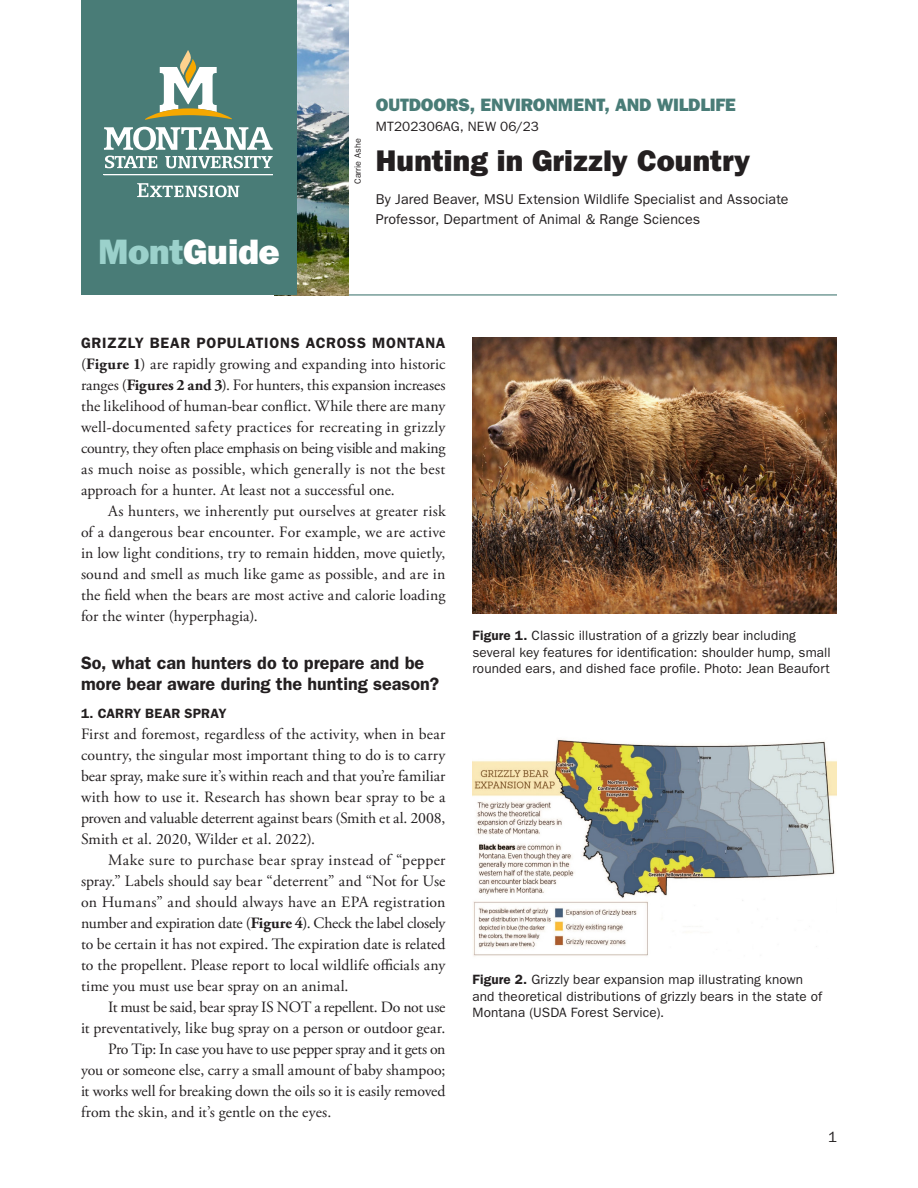
<style>
.page{position:relative;width:918px;height:1188px;background:#fff}
.page>*{position:absolute;margin:0;border:0;box-sizing:border-box;transform-origin:0 0}
.t1{font:35.55px "ITC Franklin Gothic Std Hvy";letter-spacing:-.01em;color:#fff}
.H1-Title{font:30px "ITC Franklin Gothic Std Hvy";color:#231f20}
.H2-Subhead__single_l{font:600 18px/21px "ITC Franklin Gothic Std";color:#231f20}
.MTG_category{font:18px "ITC Franklin Gothic Std Hvy";letter-spacing:-.005em;color:#497c77}
.P-Body_text{font:15.75px/21px "Adobe Garamond Pro";color:#231f20;text-align:justify}
.P-Body_text__no_inde{font:15.75px/21px "Adobe Garamond Pro";color:#231f20;text-align:justify}
.P-Body_text__no_inde-2{font:600 15px "ITC Franklin Gothic Std";letter-spacing:.045em;color:#231f20}
.t2{font:15px "ITC Franklin Gothic Std";color:#231f20}
.P-Author_byline{font:14.25px/19.5px "ITC Franklin Gothic Std";letter-spacing:.005em;color:#231f20}
.P-Photo_caption{font:13.5px/16.5px "ITC Franklin Gothic Std";letter-spacing:.01em;color:#231f20}
.MTG_number{font:13.5px "ITC Franklin Gothic Std";letter-spacing:.01em;color:#231f20}
.H3-Subhead__single_l{font:600 13.5px "ITC Franklin Gothic Std";letter-spacing:.01em;color:#231f20}
.t3{font:9px "ITC Franklin Gothic Std";color:#231f20}
.s1{color:#9bd1cb}
.s2{font-weight:700}
.s3{font-weight:600}
</style>
<div class="page">
<hr style="left:326px;top:294px;width:511px;height:2px;background:#497c77">
<img style="left:297px;top:0;width:51px;height:296px">
<div style="left:81px;top:0;width:216px;height:296px;background:#497c77"></div>
<svg style="left:137px;top:183px;width:103px;height:14px"></svg>
<hr style="left:104px;top:174px;width:169px;height:1px;background:#fff">
<svg style="left:145px;top:50px;width:87px;height:70px"></svg>
<svg style="left:105px;top:156px;width:52px;height:12px"></svg>
<svg style="left:165px;top:156px;width:108px;height:12px"></svg>
<svg style="left:104px;top:127px;width:169px;height:23px"></svg>
<img style="left:472px;top:338px;width:365px;height:276px">
<img style="left:472px;top:739px;width:365px;height:217px">
<h1 class="t1" style="left:98px;top:230px;width:183px"><span class="s1">Mont</span>Guide</h1>
<p class="t3" style="left:352px;top:184px;width:47px;rotate:-90deg">Carrie Ashe</p>
<p class="MTG_category" style="left:376px;top:95px;width:362px">OUTDOORS, ENVIRONMENT, AND WILDLIFE</p>
<p class="MTG_number" style="left:376px;top:119px;width:165px">MT202306AG, NEW 06/23</p>
<p class="H1-Title" style="left:376px;top:143px;width:376px">Hunting in Grizzly Country</p>
<p class="P-Author_byline" style="left:376px;top:190px;width:414px">By Jared Beaver, MSU Extension Wildlife Specialist and Associate<br>Professor, Department of Animal &amp; Range Sciences</p>
<p class="P-Body_text__no_inde-2" style="left:81px;top:334px;width:366px">GRIZZLY BEAR POPULATIONS ACROSS MONTANA</p>
<p class="P-Body_text__no_inde" style="left:81px;top:354px;width:366px">(<span class="s2">Figure 1</span>) are rapidly growing and expanding into historic ranges (<span class="s2">Figures 2 and 3</span>). For hunters, this expansion increases the likelihood of human-bear conflict. While there are many well-documented safety practices for recreating in grizzly country, they often place emphasis on being visible and making as much noise as possible, which generally is not the best approach for a hunter. At least not a successful one.</p>
<p class="P-Body_text" style="left:81px;top:501px;width:366px;text-indent:27px">As hunters, we inherently put ourselves at greater risk of a dangerous bear encounter. For example, we are active in low light conditions, try to remain hidden, move quietly, sound and smell as much like game as possible, and are in the field when the bears are most active and calorie loading for the winter (hyperphagia).</p>
<h1 class="H2-Subhead__single_l" style="left:81px;top:653px;width:360px">So, what can hunters do to prepare and be more bear aware during the hunting season?</h1>
<h2 class="H3-Subhead__single_l" style="left:81px;top:706px;width:147px">1. CARRY BEAR SPRAY</h2>
<p class="P-Body_text__no_inde" style="left:81px;top:724px;width:366px">First and foremost, regardless of the activity, when in bear country, the singular most important thing to do is to carry bear spray, make sure it’s within reach and that you’re familiar with how to use it. Research has shown bear spray to be a proven and valuable deterrent against bears (Smith et al. 2008, Smith et al. 2020, Wilder et al. 2022).</p>
<p class="P-Body_text" style="left:81px;top:850px;width:366px;text-indent:27px">Make sure to purchase bear spray instead of “pepper spray.” Labels should say bear “deterrent” and “Not for Use on Humans” and should always have an EPA registration number and expiration date (<span class="s2">Figure 4</span>). Check the label closely to be certain it has not expired. The expiration date is related to the propellent. Please report to local wildlife officials any time you must use bear spray on an animal.</p>
<p class="P-Body_text" style="left:81px;top:997px;width:366px;text-align:right">It must be said, bear spray IS NOT a repellent. Do not use<br>it preventatively, like bug spray on a person or outdoor gear.</p>
<p class="P-Body_text" style="left:81px;top:1039px;width:366px;text-indent:27px">Pro Tip: In case you have to use pepper spray and it gets on you or someone else, carry a small amount of baby shampoo; it works well for breaking down the oils so it is easily removed from the skin, and it’s gentle on the eyes.</p>
<p class="P-Photo_caption" style="left:472px;top:627px;width:360px"><span class="s3">Figure 1.</span> Classic illustration of a grizzly bear including several key features for identification: shoulder hump, small rounded ears, and dished face profile. Photo: Jean Beaufort</p>
<p class="P-Photo_caption" style="left:472px;top:972px;width:351px"><span class="s3">Figure 2.</span> Grizzly bear expansion map illustrating known and theoretical distributions of grizzly bears in the state of<br>Montana (USDA Forest Service).</p>
<p class="t2" style="left:828px;top:1128px;width:10px">1</p>
</div>
